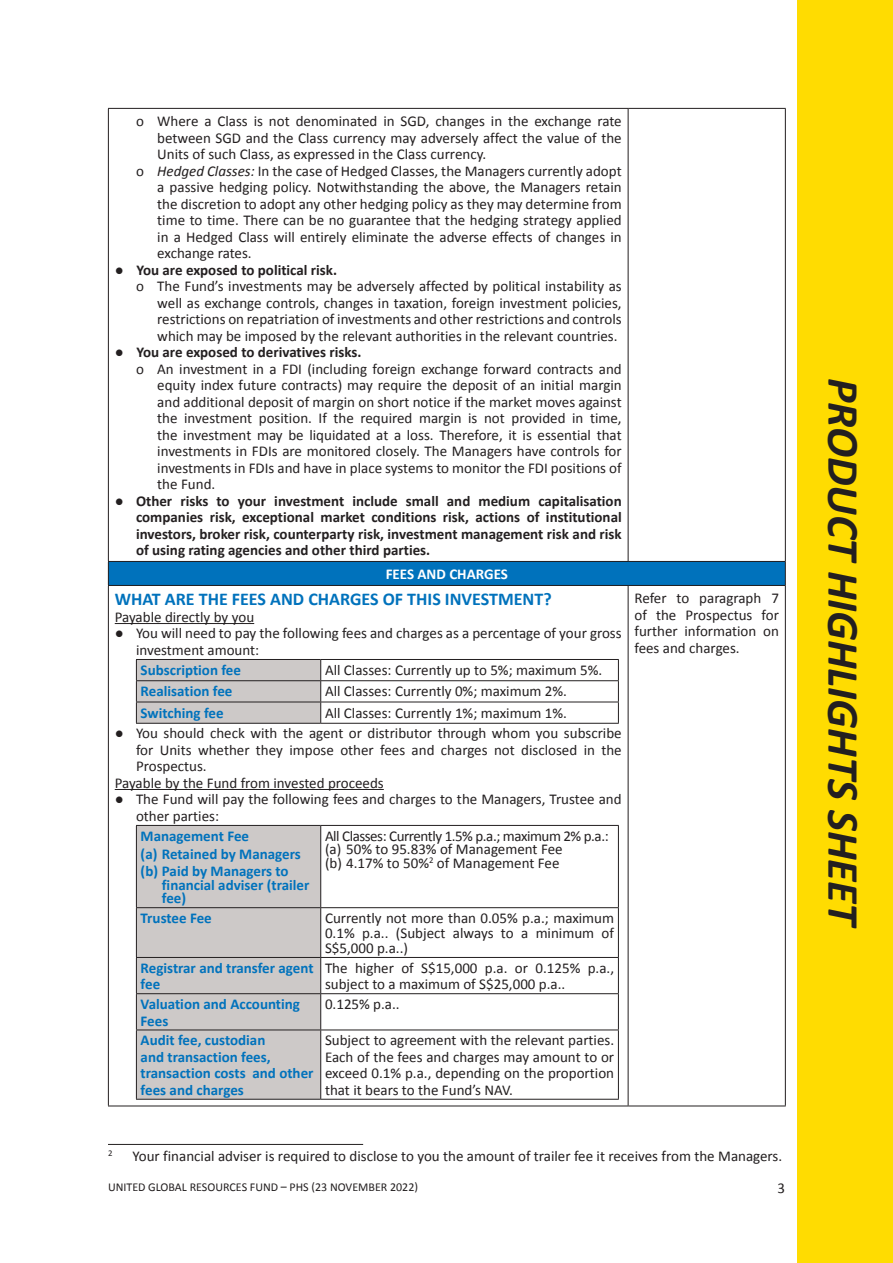
<style>
.page{position:relative;width:893px;height:1263px;background:#fff}
.page>*{position:absolute;margin:0;border:0;box-sizing:border-box;transform-origin:0 0}
.t1{font:italic 700 45px "Calibri";letter-spacing:-.01em;color:#231f20}
.bodytext{font:700 18px "Calibri";color:#0072bc}
.bodytext__10-5{font:15px/16.5px "Calibri";color:#231f20;text-align:justify}
.bodytext__5-5{font:15px/16.5px "Calibri";color:#231f20}
.T1-product_type_left{font:700 15px/16.5px "Calibri";color:#0072bc}
.bodytext__5-5-2{font:700 15px/16.5px "Calibri";color:#231f20;text-align:justify}
.bodytext-2{font:15px/16.5px "Calibri";color:#231f20;text-align:justify}
.footnote{font:15px "Calibri";color:#231f20}
.bodytext-3{font:700 15px "Calibri";color:#231f20}
.bodytext__10-5-2{font:15px "Calibri";letter-spacing:-.03em;color:#231f20}
.bodytext-4{font:700 15px "Calibri";color:#fff}
.t2{font:12px "Calibri";color:#231f20}
.footnote-2{font:8.7px "Calibri";color:#231f20}
.s1{font-style:italic}
.s2{font-weight:700}
</style>
<div class="page">
<div style="left:798px;top:0;width:95px;height:1263px;background:#ffdc01"></div>
<div style="left:108px;top:561px;width:677px;height:24px;background:#0072bc"></div>
<hr style="left:108px;top:108px;width:520px;height:1px;background:#231f20">
<hr style="left:628px;top:108px;width:158px;height:1px;background:#231f20">
<hr style="left:108px;top:561px;width:520px;height:1px;background:#231f20">
<hr style="left:628px;top:561px;width:158px;height:1px;background:#231f20">
<hr style="left:108px;top:585px;width:520px;height:1px;background:#231f20">
<hr style="left:628px;top:585px;width:158px;height:1px;background:#231f20">
<hr style="left:108px;top:1105px;width:520px;height:1px;background:#231f20">
<hr style="left:628px;top:1105px;width:158px;height:1px;background:#231f20">
<hr style="left:108px;top:109px;width:1px;height:452px;background:#231f20">
<svg style="left:108px;top:562px;width:1px;height:23px"></svg>
<hr style="left:108px;top:586px;width:1px;height:519px;background:#231f20">
<hr style="left:628px;top:109px;width:1px;height:452px;background:#231f20">
<hr style="left:785px;top:109px;width:1px;height:452px;background:#231f20">
<svg style="left:785px;top:562px;width:1px;height:23px"></svg>
<hr style="left:628px;top:586px;width:1px;height:519px;background:#231f20">
<hr style="left:785px;top:586px;width:1px;height:519px;background:#231f20">
<hr style="left:115px;top:623px;width:139px;height:1px;background:#231f20">
<hr style="left:115px;top:789px;width:269px;height:1px;background:#231f20">
<hr style="left:321px;top:659px;width:298px;height:1px;background:#231f20">
<hr style="left:321px;top:680px;width:298px;height:1px;background:#231f20">
<svg style="left:136px;top:659px;width:185px;height:64px"></svg>
<svg style="left:618px;top:660px;width:1px;height:63px"></svg>
<hr style="left:136px;top:723px;width:185px;height:1px;background:#231f20">
<hr style="left:321px;top:702px;width:298px;height:1px;background:#231f20">
<hr style="left:321px;top:723px;width:298px;height:1px;background:#231f20">
<div style="left:137px;top:826px;width:183px;height:273px;background:#cdc9c8"></div>
<hr style="left:136px;top:825px;width:185px;height:1px;background:#231f20">
<hr style="left:136px;top:826px;width:1px;height:81px;background:#231f20">
<hr style="left:321px;top:825px;width:298px;height:1px;background:#231f20">
<hr style="left:320px;top:826px;width:1px;height:81px;background:#231f20">
<hr style="left:618px;top:826px;width:1px;height:81px;background:#231f20">
<hr style="left:136px;top:907px;width:185px;height:1px;background:#231f20">
<hr style="left:136px;top:908px;width:1px;height:49px;background:#231f20">
<hr style="left:321px;top:907px;width:298px;height:1px;background:#231f20">
<hr style="left:320px;top:908px;width:1px;height:49px;background:#231f20">
<hr style="left:618px;top:908px;width:1px;height:49px;background:#231f20">
<hr style="left:136px;top:957px;width:185px;height:1px;background:#231f20">
<hr style="left:136px;top:958px;width:1px;height:35px;background:#231f20">
<hr style="left:321px;top:957px;width:298px;height:1px;background:#231f20">
<hr style="left:320px;top:958px;width:1px;height:35px;background:#231f20">
<hr style="left:618px;top:958px;width:1px;height:35px;background:#231f20">
<hr style="left:136px;top:993px;width:185px;height:1px;background:#231f20">
<hr style="left:136px;top:994px;width:1px;height:35px;background:#231f20">
<hr style="left:321px;top:993px;width:298px;height:1px;background:#231f20">
<hr style="left:320px;top:994px;width:1px;height:35px;background:#231f20">
<hr style="left:618px;top:994px;width:1px;height:35px;background:#231f20">
<hr style="left:136px;top:1029px;width:185px;height:1px;background:#231f20">
<hr style="left:136px;top:1030px;width:1px;height:69px;background:#231f20">
<hr style="left:321px;top:1029px;width:298px;height:1px;background:#231f20">
<hr style="left:320px;top:1030px;width:1px;height:69px;background:#231f20">
<hr style="left:618px;top:1030px;width:1px;height:69px;background:#231f20">
<hr style="left:136px;top:1099px;width:185px;height:1px;background:#231f20">
<hr style="left:321px;top:1099px;width:298px;height:1px;background:#231f20">
<hr style="left:108px;top:1144px;width:255px;height:1px;background:#231f20">
<p class="bodytext__10-5" style="left:157px;top:112px;width:466px;text-indent:-21px">o Where a Class is not denominated in SGD, changes in the exchange rate between SGD and the Class currency may adversely affect the value of the Units of such Class, as expressed in the Class currency.</p>
<p class="bodytext__10-5" style="left:157px;top:162px;width:466px;text-indent:-21px">o <span class="s1">Hedged Classes:</span> In the case of Hedged Classes, the Managers currently adopt a passive hedging policy. Notwithstanding the above, the Managers retain the discretion to adopt any other hedging policy as they may determine from time to time. There can be no guarantee that the hedging strategy applied in a Hedged Class will entirely eliminate the adverse effects of changes in exchange rates.</p>
<p class="bodytext-3" style="left:115px;top:259px;width:224px">● You are exposed to political risk.</p>
<p class="bodytext__10-5" style="left:157px;top:277px;width:466px;text-indent:-21px">o The Fund’s investments may be adversely affected by political instability as well as exchange controls, changes in taxation, foreign investment policies, restrictions on repatriation of investments and other restrictions and controls which may be imposed by the relevant authorities in the relevant countries.</p>
<p class="bodytext-3" style="left:115px;top:341px;width:248px">● You are exposed to derivatives risks.</p>
<p class="bodytext__10-5" style="left:157px;top:360px;width:466px;text-indent:-21px">o An investment in a FDI (including foreign exchange forward contracts and equity index future contracts) may require the deposit of an initial margin and additional deposit of margin on short notice if the market moves against the investment position. If the required margin is not provided in time, the investment may be liquidated at a loss. Therefore, it is essential that investments in FDIs are monitored closely. The Managers have controls for investments in FDIs and have in place systems to monitor the FDI positions of the Fund.</p>
<p class="bodytext__5-5-2" style="left:136px;top:492px;width:487px;text-indent:-21px">● Other risks to your investment include small and medium capitalisation companies risk, exceptional market conditions risk, actions of institutional investors, broker risk, counterparty risk, investment management risk and risk of using rating agencies and other third parties.</p>
<p class="bodytext-4" style="left:386px;top:563px;width:124px">FEES AND CHARGES</p>
<p class="bodytext" style="left:115px;top:587px;width:438px">WHAT ARE THE FEES AND CHARGES OF THIS INVESTMENT?</p>
<p class="bodytext-2" style="left:115px;top:608px;width:141px">Payable directly by you</p>
<p class="bodytext__5-5" style="left:136px;top:624px;width:487px;text-indent:-21px"><span class="s2">●</span> You will need to pay the following fees and charges as a percentage of your gross investment amount:</p>
<p class="T1-product_type_left" style="left:141px;top:661px;width:102px">Subscription fee</p>
<p class="bodytext__10-5" style="left:325px;top:661px;width:279px">All Classes: Currently up to 5%; maximum 5%.</p>
<p class="T1-product_type_left" style="left:141px;top:682px;width:93px">Realisation fee</p>
<p class="bodytext__10-5" style="left:325px;top:682px;width:244px">All Classes: Currently 0%; maximum 2%.</p>
<p class="T1-product_type_left" style="left:141px;top:704px;width:84px">Switching fee</p>
<p class="bodytext__10-5" style="left:325px;top:703px;width:244px">All Classes: Currently 1%; maximum 1%.</p>
<p class="bodytext__5-5" style="left:136px;top:724px;width:487px;text-align:justify;text-indent:-21px"><span class="s2">●</span> You should check with the agent or distributor through whom you subscribe for Units whether they impose other fees and charges not disclosed in the Prospectus.</p>
<p class="bodytext-2" style="left:115px;top:774px;width:271px">Payable by the Fund from invested proceeds</p>
<p class="bodytext__5-5" style="left:136px;top:790px;width:487px;text-indent:-21px"><span class="s2">●</span> The Fund will pay the following fees and charges to the Managers, Trustee and other parties:</p>
<p class="T1-product_type_left" style="left:141px;top:827px;width:110px">Management Fee</p>
<p class="T1-product_type_left" style="left:141px;top:845px;width:162px">(a) Retained by Managers</p>
<p class="T1-product_type_left" style="left:162px;top:864px;width:149px;line-height:13.5px;text-indent:-21px">(b) Paid by Managers to financial adviser (trailer fee)</p>
<p class="bodytext__10-5-2" style="left:325px;top:827px;width:285px">All Classes: Currently 1.5% p.a.; maximum 2% p.a.:</p>
<p class="bodytext__10-5" style="left:325px;top:840px;width:239px">(a) 50% to 95.83% of Management Fee</p>
<p class="bodytext__10-5" style="left:325px;top:854px;width:236px">(b) 4.17% to 50%<sup>2</sup> of Management Fee</p>
<p class="T1-product_type_left" style="left:141px;top:909px;width:73px">Trustee Fee</p>
<p class="bodytext__10-5" style="left:325px;top:910px;width:291px;line-height:15px">Currently not more than 0.05% p.a.; maximum 0.1% p.a.. (Subject always to a minimum of S$5,000 p.a..)</p>
<p class="T1-product_type_left" style="left:141px;top:959px;width:174px">Registrar and transfer agent fee</p>
<p class="bodytext__10-5" style="left:325px;top:959px;width:291px">The higher of S$15,000 p.a. or 0.125% p.a., subject to a maximum of S$25,000 p.a..</p>
<p class="T1-product_type_left" style="left:141px;top:995px;width:161px">Valuation and Accounting<br>Fees</p>
<p class="bodytext__10-5" style="left:325px;top:995px;width:76px">0.125% p.a..</p>
<p class="T1-product_type_left" style="left:141px;top:1032px;width:174px">Audit fee, custodian<br>and transaction fees, transaction costs and other fees and charges</p>
<p class="bodytext__10-5" style="left:325px;top:1031px;width:291px">Subject to agreement with the relevant parties.<br>Each of the fees and charges may amount to or exceed 0.1% p.a., depending on the proportion that it bears to the Fund’s NAV.</p>
<p class="bodytext-2" style="left:634px;top:589px;width:146px">Refer to paragraph 7 of the Prospectus for further information on fees and charges.</p>
<p class="footnote-2" style="left:108px;top:1148px;width:6px">2</p>
<p class="footnote" style="left:133px;top:1147px;width:651px">Your financial adviser is required to disclose to you the amount of trailer fee it receives from the Managers.</p>
<p class="t2" style="left:108px;top:1179px;width:312px">UNITED GLOBAL RESOURCES FUND – PHS (23 NOVEMBER 2022)</p>
<p class="bodytext__10-5" style="left:777px;top:1179px;width:9px">3</p>
<h1 class="t1" style="left:871px;top:378px;width:552px;rotate:90deg">PRODUCT HIGHLIGHTS SHEET</h1>
</div>
